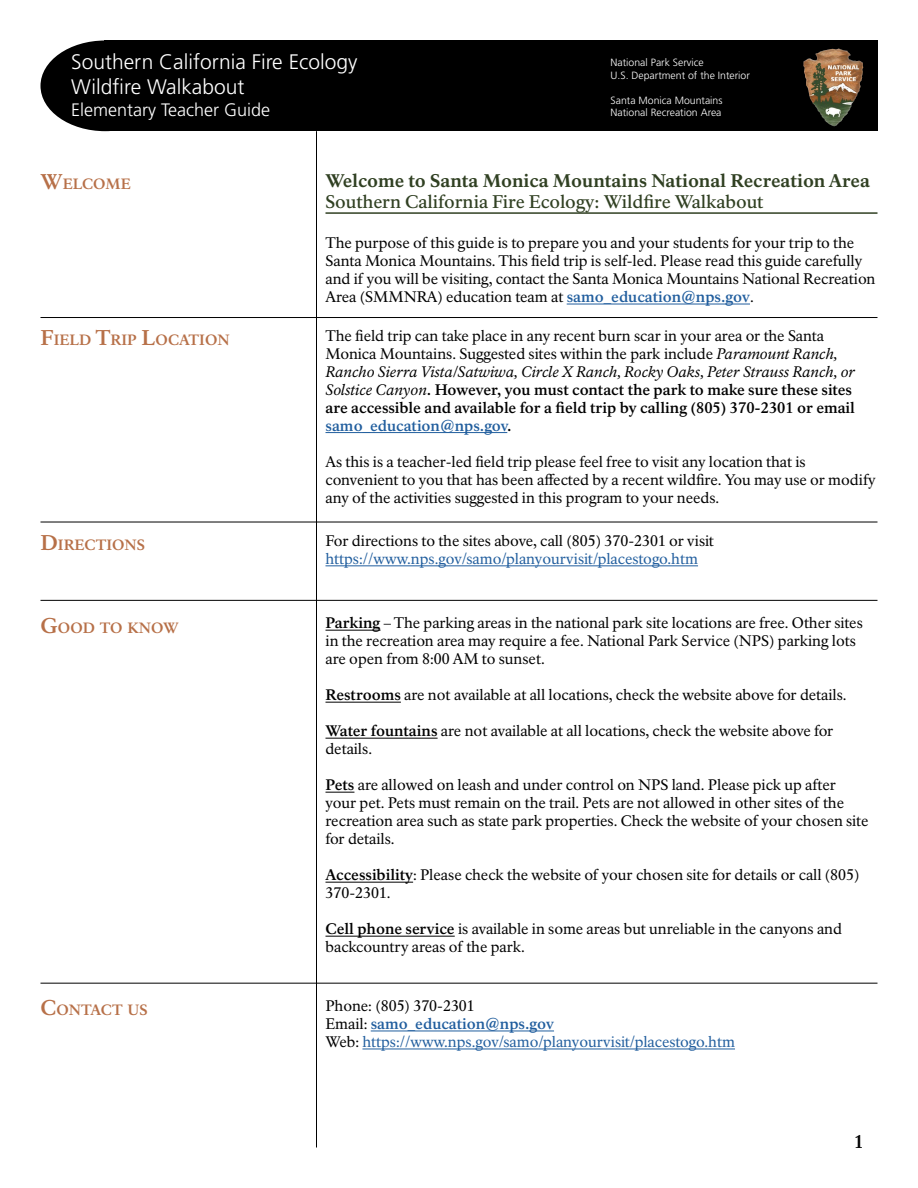
<style>
.page{position:relative;width:918px;height:1188px;background:#fff}
.page>*{position:absolute;margin:0;border:0;box-sizing:border-box;transform-origin:0 0}
.t1{font:300 21px/25.2px "H Frutiger LT Std";color:#fff}
.t2{font:800 18px "NPS Rawlinson OT";letter-spacing:-.01em;color:#304022}
.t3{font:500 18px "NPS Rawlinson OT";letter-spacing:-.005em;color:#304022}
.t4{font:300 18px "H Frutiger LT Std";color:#fff}
.t5{font:800 18px "NPS Rawlinson OT";color:#000}
.t6{font:15px/18px "NPS Rawlinson OT";letter-spacing:-.005em;color:#000}
.t7{font:700 15px/18px "NPS Rawlinson OT";letter-spacing:-.005em;color:#000}
.t8{font:15px/18px "NPS Rawlinson OT";color:#215e9e}
.t9{font:700 14.7px "NPS Rawlinson OT";color:#b77048}
.t10{font:300 10.5px/12.6px "H Frutiger LT Std";color:#fff}
.s1{font-size:21px}
.s2{font-weight:700;color:#215e9e}
.s3{font-weight:400}
.s4{font-weight:400;font-style:italic}
.s5{color:#215e9e}
.s6{font-weight:700}
.s7{color:#000}
</style>
<div class="page">
<div style="left:104px;top:40px;width:774px;height:91px;background:#000"></div>
<div style="left:40px;top:40px;width:130px;height:91px;background:#000;border-radius:50%"></div>
<hr style="left:326px;top:432px;width:181px;height:1px;background:#215e9e">
<hr style="left:326px;top:212px;width:552px;height:2px;background:#304022">
<hr style="left:567px;top:304px;width:183px;height:1px;background:#215e9e">
<hr style="left:326px;top:630px;width:54px;height:1px;background:#000">
<hr style="left:326px;top:702px;width:75px;height:1px;background:#000">
<hr style="left:326px;top:738px;width:112px;height:1px;background:#000">
<svg style="left:326px;top:792px;width:28px;height:1px"></svg>
<hr style="left:326px;top:882px;width:87px;height:1px;background:#000">
<hr style="left:326px;top:936px;width:129px;height:1px;background:#000">
<hr style="left:371px;top:1031px;width:183px;height:1px;background:#215e9e">
<hr style="left:362px;top:1049px;width:373px;height:1px;background:#215e9e">
<hr style="left:316px;top:131px;width:1px;height:1016px;background:#000">
<hr style="left:40px;top:317px;width:838px;height:1px;background:#000">
<hr style="left:40px;top:983px;width:838px;height:1px;background:#000">
<hr style="left:40px;top:600px;width:838px;height:1px;background:#000">
<hr style="left:40px;top:522px;width:838px;height:1px;background:#000">
<img style="left:803px;top:48px;width:42px;height:78px">
<hr style="left:326px;top:566px;width:372px;height:1px;background:#215e9e">
<h1 class="t1" style="left:71px;top:49px;width:288px">Southern California Fire Ecology<br>Wildfire Walkabout</h1>
<p class="t4" style="left:71px;top:99px;width:200px">Elementary Teacher Guide</p>
<p class="t10" style="left:610px;top:56px;width:141px">National Park Service<br>U.S. Department of the Interior</p>
<p class="t10" style="left:610px;top:94px;width:114px">Santa Monica Mountains<br>National Recreation Area</p>
<p class="t9" style="left:40px;top:175px;width:92px"><span class="s1">W</span>ELCOME</p>
<p class="t2" style="left:326px;top:170px;width:546px">Welcome to Santa Monica Mountains National Recreation Area</p>
<p class="t3" style="left:326px;top:191px;width:439px">Southern California Fire Ecology: Wildfire Walkabout</p>
<p class="t6" style="left:326px;top:234px;width:551px">The purpose of this guide is to prepare you and your students for your trip to the Santa Monica Mountains. This field trip is self-led. Please read this guide carefully and if you will be visiting, contact the Santa Monica Mountains National Recreation Area (SMMNRA) education team at <span class="s2">samo_education@nps.gov</span>.</p>
<p class="t9" style="left:40px;top:331px;width:191px"><span class="s1">F</span>IELD <span class="s1">T</span>RIP <span class="s1">L</span>OCATION</p>
<p class="t7" style="left:326px;top:327px;width:531px"><span class="s3">The field trip can take place in any recent burn scar in your area or the Santa Monica Mountains. Suggested sites within the park include</span> <span class="s4">Paramount Ranch, Rancho Sierra Vista/Satwiwa, Circle X Ranch, Rocky Oaks, Peter Strauss Ranch, or Solstice Canyon</span>. However, you must contact the park to make sure these sites are accessible and available for a field trip by calling (805) 370-2301 or email <span class="s5">samo_education@nps.gov</span>.</p>
<p class="t6" style="left:326px;top:453px;width:552px">As this is a teacher-led field trip please feel free to visit any location that is convenient to you that has been affected by a recent wildfire. You may use or modify any of the activities suggested in this program to your needs.</p>
<p class="t9" style="left:40px;top:536px;width:106px"><span class="s1">D</span>IRECTIONS</p>
<p class="t6" style="left:326px;top:532px;width:390px">For directions to the sites above, call (805) 370-2301 or visit</p>
<p class="t8" style="left:326px;top:550px;width:374px">https://www.nps.gov/samo/planyourvisit/placestogo.htm</p>
<p class="t9" style="left:40px;top:619px;width:139px"><span class="s1">G</span>OOD TO KNOW</p>
<p class="t6" style="left:326px;top:614px;width:539px"><span class="s6">Parking</span> – The parking areas in the national park site locations are free. Other sites in the recreation area may require a fee. National Park Service (NPS) parking lots are open from 8:00 AM to sunset.</p>
<p class="t6" style="left:326px;top:686px;width:523px"><span class="s6">Restrooms</span> are not available at all locations, check the website above for details.</p>
<p class="t6" style="left:326px;top:722px;width:509px"><span class="s6">Water fountains</span> are not available at all locations, check the website above for details.</p>
<p class="t6" style="left:326px;top:776px;width:544px"><span class="s6">Pets</span> are allowed on leash and under control on NPS land. Please pick up after your pet. Pets must remain on the trail. Pets are not allowed in other sites of the recreation area such as state park properties. Check the website of your chosen site for details.</p>
<p class="t6" style="left:326px;top:866px;width:536px"><span class="s6">Accessibility</span>: Please check the website of your chosen site for details or call (805)<br>370-2301.</p>
<p class="t6" style="left:326px;top:920px;width:518px"><span class="s6">Cell phone service</span> is available in some areas but unreliable in the canyons and backcountry areas of the park.</p>
<p class="t9" style="left:40px;top:1001px;width:109px"><span class="s1">C</span>ONTACT US</p>
<p class="t8" style="left:326px;top:997px;width:411px"><span class="s7">Phone: (805) 370-2301<br>Email:</span> <span class="s6">samo_education@nps.gov<br></span><span class="s7">Web:</span> https://www.nps.gov/samo/planyourvisit/placestogo.htm</p>
<p class="t5" style="left:854px;top:1130px;width:12px">1</p>
</div>
